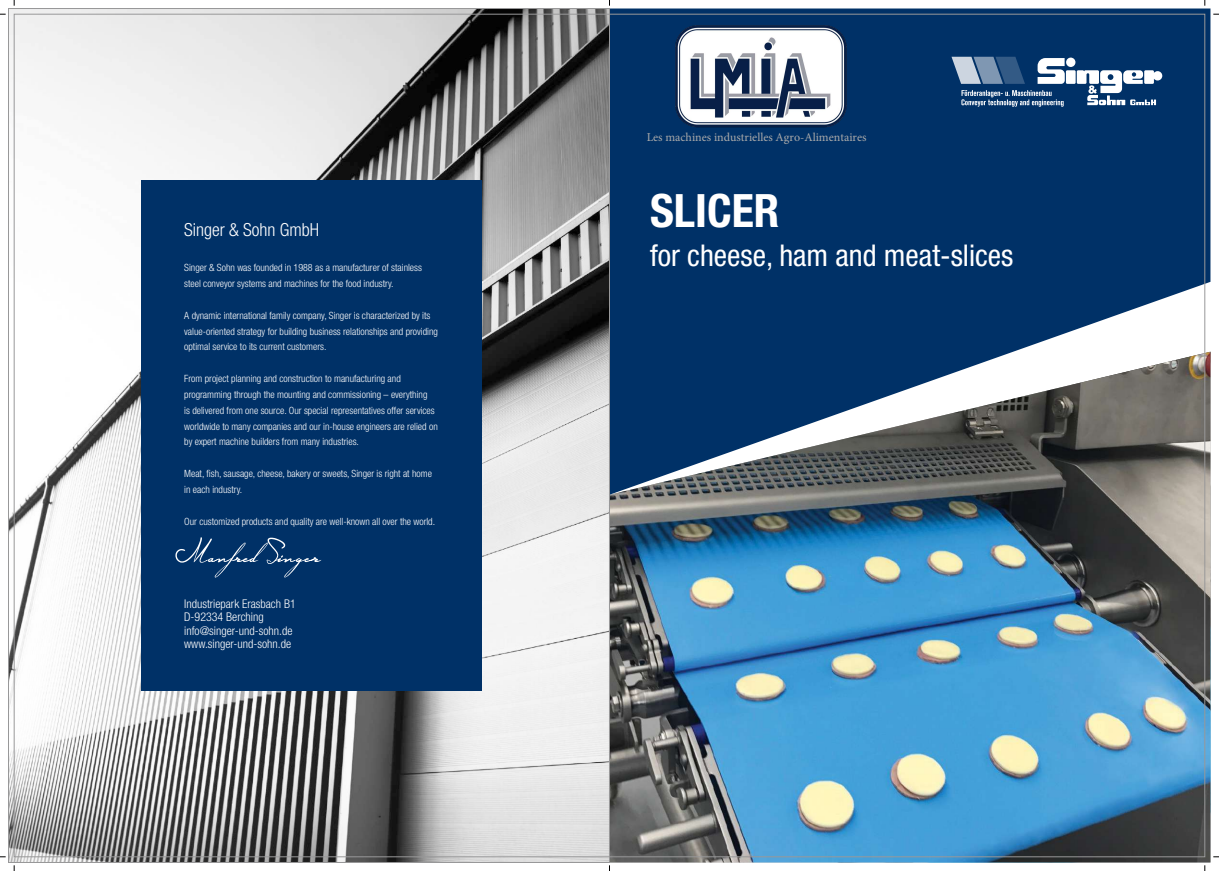
<style>
.page{position:relative;width:1219px;height:871px;background:#fff}
.page>*{position:absolute;margin:0;border:0;box-sizing:border-box;transform-origin:0 0}
.t1{font:700 condensed 46px "Helvetica Neue LT Pro";color:#fff}
.t2{font:condensed 30px "Helvetica Neue LT Pro";color:#fff}
.t3{font:300 condensed 18px "Helvetica Neue LT Pro";color:#fff}
.t4{font:300 condensed 12px/13.6px "Helvetica Neue LT Pro";color:#fff}
.t5{font:12px "Minion Pro";color:#aaa}
.t6{font:300 condensed 10px/15.8px "Helvetica Neue LT Pro";color:#fff}
</style>
<div class="page">
<img style="left:610px;top:494px;width:600px;height:368px">
<svg style="left:610px;top:9px;width:600px;height:485px;background:#234870"></svg>
<svg style="left:951px;top:57px;width:211px;height:50px"></svg>
<img style="left:10px;top:10px;width:598px;height:850px">
<div style="left:142px;top:180px;width:340px;height:510px;background:#003167"></div>
<svg style="left:175px;top:537px;width:146px;height:40px"></svg>
<img style="left:663px;top:24px;width:188px;height:105px">
<h3 class="t3" style="left:184px;top:223px;width:136px">Singer &amp; Sohn GmbH</h3>
<p class="t6" style="left:184px;top:261px;width:239px">Singer &amp; Sohn was founded in 1988 as a manufacturer of stainless steel conveyor systems and machines for the food industry.</p>
<p class="t6" style="left:184px;top:308px;width:255px">A dynamic international family company, Singer is characterized by its value-oriented strategy for building business relationships and providing optimal service to its current customers.</p>
<p class="t6" style="left:184px;top:372px;width:255px">From project planning and construction to manufacturing and programming through the mounting and commissioning – everything<br>is delivered from one source. Our special representatives offer services worldwide to many companies and our in-house engineers are relied on by expert machine builders from many industries.</p>
<p class="t6" style="left:184px;top:467px;width:249px">Meat, fish, sausage, cheese, bakery or sweets, Singer is right at home in each industry.</p>
<p class="t6" style="left:184px;top:514px;width:252px">Our customized products and quality are well-known all over the world.</p>
<p class="t4" style="left:184px;top:598px;width:113px">Industriepark Erasbach B1<br>D-92334 Berching info@singer-und-sohn.de www.singer-und-sohn.de</p>
<p class="t5" style="left:647px;top:129px;width:221px">Les machines industrielles Agro-Alimentaires</p>
<h1 class="t1" style="left:650px;top:194px;width:131px">SLICER</h1>
<h2 class="t2" style="left:650px;top:244px;width:365px">for cheese, ham and meat-slices</h2>
</div>
